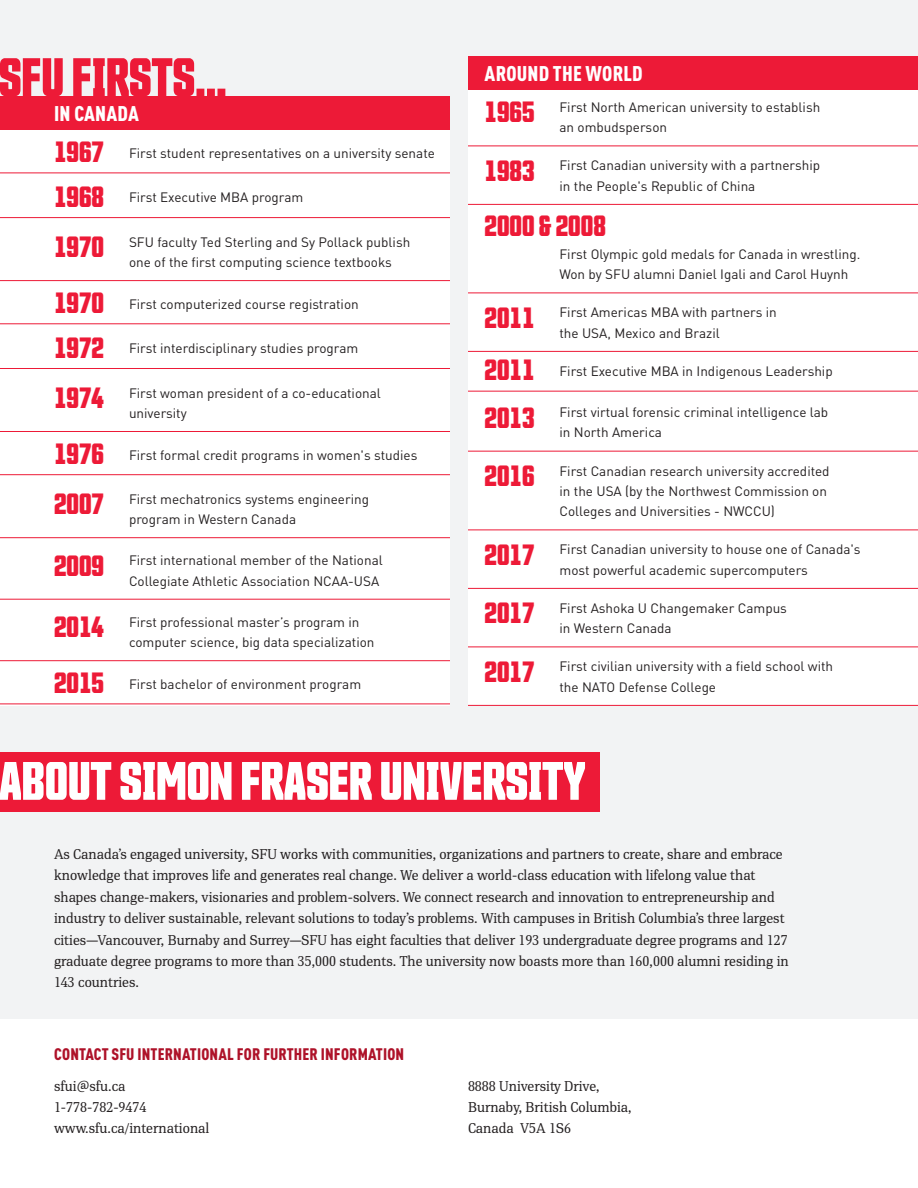
<style>
.page{position:relative;width:918px;height:1188px;background:#fff}
.page>*{position:absolute;margin:0;border:0;box-sizing:border-box;transform-origin:0 0}
.t1{font:700 28.5px "Countach";color:#ed1a37}
.t2{font:900 condensed 21px "DIN Pro";letter-spacing:.01em;color:#fff}
.t3{font:900 condensed 16.5px "DIN Pro";letter-spacing:.01em;color:#ae1229}
.t4{font:14.25px/21.3px "PFDIN Serif";color:#231f20}
.t5{font:13.5px/20.2px "DIN Pro";color:#231f20}
.s1{font-family:"Countach";font-weight:700;font-size:28.5px;color:#ed1a37}
</style>
<div class="page">
<div style="left:0;top:0;width:918px;height:1019px;background:#f2f3f4"></div>
<div style="left:468px;top:89px;width:450px;height:617px;background:#fff"></div>
<div style="left:0;top:98px;width:450px;height:608px;background:#fff"></div>
<div style="left:0;top:96px;width:450px;height:34px;background:#ed1a37"></div>
<div style="left:0;top:752px;width:599px;height:60px;background:#ed1a37"></div>
<div style="left:468px;top:56px;width:450px;height:34px;background:#ed1a37"></div>
<hr style="left:0;top:173px;width:450px;height:1px;background:#ed1a37">
<hr style="left:0;top:217px;width:450px;height:1px;background:#ed1a37">
<hr style="left:0;top:280px;width:450px;height:1px;background:#ed1a37">
<hr style="left:0;top:324px;width:450px;height:1px;background:#ed1a37">
<hr style="left:0;top:368px;width:450px;height:1px;background:#ed1a37">
<hr style="left:0;top:431px;width:450px;height:1px;background:#ed1a37">
<hr style="left:0;top:474px;width:450px;height:1px;background:#ed1a37">
<hr style="left:0;top:537px;width:450px;height:1px;background:#ed1a37">
<hr style="left:0;top:599px;width:450px;height:1px;background:#ed1a37">
<hr style="left:0;top:660px;width:450px;height:1px;background:#ed1a37">
<hr style="left:0;top:704px;width:450px;height:1px;background:#ed1a37">
<hr style="left:468px;top:146px;width:450px;height:1px;background:#ed1a37">
<hr style="left:468px;top:204px;width:450px;height:1px;background:#ed1a37">
<hr style="left:468px;top:293px;width:450px;height:1px;background:#ed1a37">
<hr style="left:468px;top:351px;width:450px;height:1px;background:#ed1a37">
<hr style="left:468px;top:391px;width:450px;height:1px;background:#ed1a37">
<hr style="left:468px;top:451px;width:450px;height:1px;background:#ed1a37">
<hr style="left:468px;top:530px;width:450px;height:1px;background:#ed1a37">
<hr style="left:468px;top:588px;width:450px;height:1px;background:#ed1a37">
<hr style="left:468px;top:647px;width:450px;height:1px;background:#ed1a37">
<hr style="left:468px;top:705px;width:450px;height:1px;background:#ed1a37">
<svg style="left:0;top:58px;width:225px;height:38px"></svg>
<svg style="left:0;top:762px;width:585px;height:38px"></svg>
<h2 class="t2" style="left:54px;top:98px;width:86px">IN CANADA</h2>
<p class="t5" style="left:54px;top:142px;width:382px"><span class="s1">1967</span> First student representatives on a university senate</p>
<p class="t5" style="left:54px;top:187px;width:251px"><span class="s1">1968</span> First Executive MBA program</p>
<p class="t5" style="left:129px;top:231px;width:283px;text-indent:-75px"><span class="s1">1970</span> SFU faculty Ted Sterling and Sy Pollack publish one of the first computing science textbooks</p>
<p class="t5" style="left:54px;top:293px;width:306px"><span class="s1">1970</span> First computerized course registration</p>
<p class="t5" style="left:54px;top:337px;width:306px"><span class="s1">1972</span> First interdisciplinary studies program</p>
<p class="t5" style="left:129px;top:382px;width:253px;text-indent:-75px"><span class="s1">1974</span> First woman president of a co-educational university</p>
<p class="t5" style="left:54px;top:444px;width:365px"><span class="s1">1976</span> First formal credit programs in women's studies</p>
<p class="t5" style="left:54px;top:488px;width:317px;text-align:center"><span class="s1">2007</span> First mechatronics systems engineering program in Western Canada</p>
<p class="t5" style="left:54px;top:549px;width:330px;text-align:right"><span class="s1">2009</span> First international member of the National<br>Collegiate Athletic Association NCAA-USA</p>
<p class="t5" style="left:129px;top:611px;width:247px;text-indent:-75px"><span class="s1">2014</span> First professional master’s program in computer science, big data specialization</p>
<p class="t5" style="left:54px;top:673px;width:309px"><span class="s1">2015</span> First bachelor of environment program</p>
<h2 class="t2" style="left:485px;top:57px;width:160px">AROUND THE WORLD</h2>
<p class="t5" style="left:560px;top:96px;width:262px;text-indent:-75px"><span class="s1">1965</span> First North American university to establish an ombudsperson</p>
<p class="t5" style="left:560px;top:155px;width:262px;text-indent:-75px"><span class="s1">1983</span> First Canadian university with a partnership in the People's Republic of China</p>
<h1 class="t1" style="left:484px;top:208px;width:123px">2000 &amp; 2008</h1>
<p class="t5" style="left:560px;top:243px;width:302px">First Olympic gold medals for Canada in wrestling.<br>Won by SFU alumni Daniel Igali and Carol Huynh</p>
<p class="t5" style="left:560px;top:302px;width:219px;text-indent:-75px"><span class="s1">2011</span> First Americas MBA with partners in the USA, Mexico and Brazil</p>
<p class="t5" style="left:484px;top:360px;width:350px"><span class="s1">2011</span> First Executive MBA in Indigenous Leadership</p>
<p class="t5" style="left:560px;top:401px;width:270px;text-indent:-75px"><span class="s1">2013</span> First virtual forensic criminal intelligence lab in North America</p>
<p class="t5" style="left:560px;top:460px;width:272px;text-indent:-75px"><span class="s1">2016</span> First Canadian research university accredited in the USA (by the Northwest Commission on<br>Colleges and Universities - NWCCU)</p>
<p class="t5" style="left:560px;top:539px;width:303px;text-indent:-75px"><span class="s1">2017</span> First Canadian university to house one of Canada's most powerful academic supercomputers</p>
<p class="t5" style="left:560px;top:597px;width:229px;text-indent:-75px"><span class="s1">2017</span> First Ashoka U Changemaker Campus in Western Canada</p>
<p class="t5" style="left:560px;top:656px;width:275px;text-indent:-75px"><span class="s1">2017</span> First civilian university with a field school with the NATO Defense College</p>
<p class="t4" style="left:54px;top:843px;width:736px">As Canada’s engaged university, SFU works with communities, organizations and partners to create, share and embrace knowledge that improves life and generates real change. We deliver a world-class education with lifelong value that shapes change-makers, visionaries and problem-solvers. We connect research and innovation to entrepreneurship and industry to deliver sustainable, relevant solutions to today’s problems. With campuses in British Columbia’s three largest cities—Vancouver, Burnaby and Surrey—SFU has eight faculties that deliver 193 undergraduate degree programs and 127 graduate degree programs to more than 35,000 students. The university now boasts more than 160,000 alumni residing in 143 countries.</p>
<p class="t3" style="left:54px;top:1042px;width:352px">CONTACT SFU INTERNATIONAL FOR FURTHER INFORMATION</p>
<p class="t4" style="left:54px;top:1075px;width:157px">sfui@sfu.ca<br>1-778-782-9474 www.sfu.ca/international</p>
<p class="t4" style="left:468px;top:1075px;width:165px">8888 University Drive,<br>Burnaby, British Columbia,<br>Canada V5A 1S6</p>
</div>
